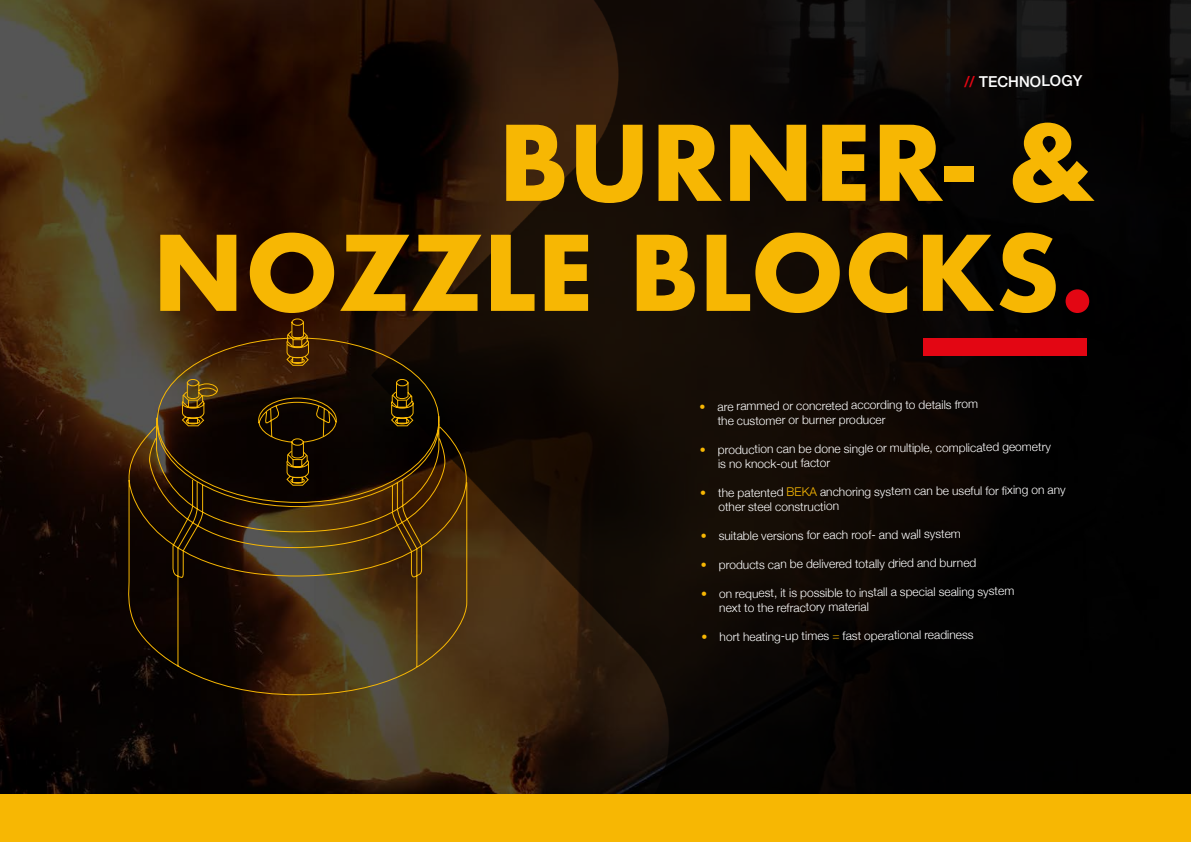
<style>
.page{position:relative;width:1191px;height:842px;background:#fff}
.page>*{position:absolute;margin:0;border:0;box-sizing:border-box;transform-origin:0 0}
.t1{font:700 101px/110px "Futura";color:#f7b703;text-align:right}
.t2{font:500 15px "Helvetica Neue";color:#fff}
.t3{font:300 12px/15.4px "Helvetica Neue";color:#fff}
.t4{font:300 12px/14.9px "Helvetica Neue";letter-spacing:-.02em;color:#fff}
.s1{color:#e30613}
.s2{color:#f7b703}
</style>
<div class="page">
<img style="left:0;top:0;width:315px;height:794px">
<img style="left:315px;top:0;width:876px;height:794px">
<div style="left:0;top:794px;width:1191px;height:48px;background:#f7b703"></div>
<div style="left:923px;top:339px;width:163px;height:17px;background:#e30613"></div>
<svg style="left:126px;top:318px;width:342px;height:378px;background:#32210d"></svg>
<p class="t2" style="left:964px;top:70px;width:120px;rotate:-1deg"><span class="s1">//</span> TECHNOLOGY</p>
<h1 class="t1" style="left:152px;top:108px;width:943px">BURNER- &amp;<br>NOZZLE BLOCKS<span class="s1">.</span></h1>
<p class="t4" style="left:717px;top:397px;width:262px;text-indent:-18px"><span class="s2">•</span> are rammed or concreted according to details from the customer or burner producer</p>
<p class="t3" style="left:718px;top:439px;width:334px;text-indent:-18px"><span class="s2">•</span> production can be done single or multiple, complicated geometry is no knock-out factor</p>
<p class="t3" style="left:718px;top:482px;width:349px;text-indent:-18px"><span class="s2">•</span> the patented <span class="s2">BEKA</span> anchoring system can be useful for fixing on any other steel construction</p>
<p class="t3" style="left:700px;top:526px;width:262px"><span class="s2">•</span> suitable versions for each roof- and wall system</p>
<p class="t3" style="left:701px;top:555px;width:277px"><span class="s2">•</span> products can be delivered totally dried and burned</p>
<p class="t3" style="left:719px;top:584px;width:297px;line-height:15px;text-indent:-18px"><span class="s2">•</span> on request, it is possible to install a special sealing system next to the refractory material</p>
<p class="t3" style="left:701px;top:627px;width:274px"><span class="s2">•</span> hort heating-up times <span class="s2">=</span> fast operational readiness</p>
</div>
